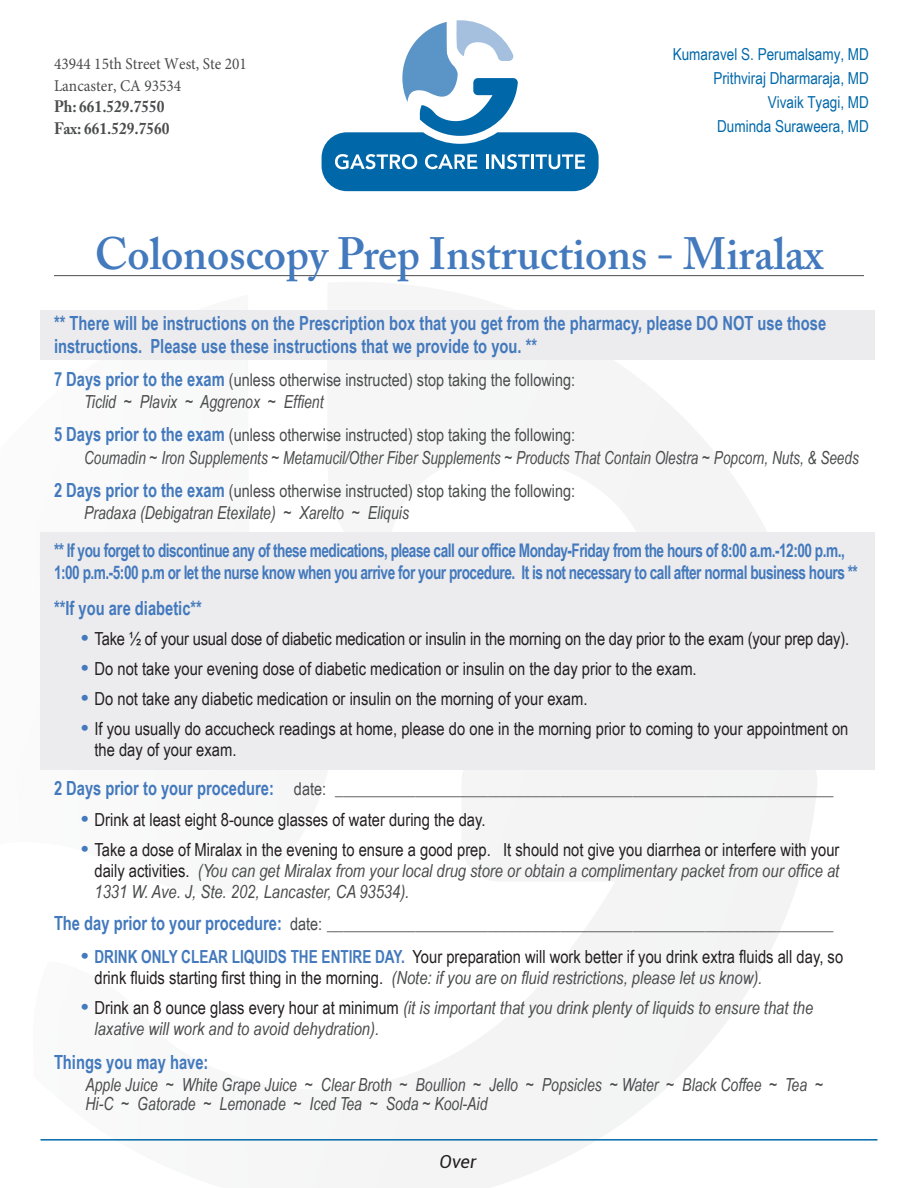
<style>
.page{position:relative;width:918px;height:1188px;background:#fff}
.page>*{position:absolute;margin:0;border:0;box-sizing:border-box;transform-origin:0 0}
.t1{font:600 45px "Adobe Caslon Pro";color:#4379bd}
.Content{font:700 19.5px/22.5px "Arial Narrow";color:#4379bd;scale:.92 1}
.Bullet_Header{font:700 19.5px "Arial Narrow";color:#4379bd;scale:.92 1}
.content_header{font:700 19.5px "Arial Narrow";color:#4379bd;scale:.92 1}
.Content-2{font:700 18.75px/22.5px "Arial Narrow";letter-spacing:-.03em;color:#4379bd;scale:.89 1}
.t2{font:18px/21px "Arial Narrow";color:#231f20}
.Content-3{font:italic 18px/21px "Arial Narrow";color:#4b4c4d;text-align:justify}
.Content-4{font:italic 18px/19.5px "Arial Narrow";color:#4b4c4d;scale:.95 1}
.Content-5{font:italic 18px "Arial Narrow";color:#4b4c4d;scale:.92 1}
.t3{font:italic 18px "Roboto";color:#231f20}
.Content-6{font:17.7px "Arial Narrow";color:#4b4c4d}
.t4{font:16.5px/24px "Arial Narrow";color:#0068a9;text-align:right}
.t5{font:16.5px/22.5px "Minion Pro";color:#4b4c4d;scale:.93 1}
.t6{font:700 16.5px/22.5px "Adobe Caslon Pro";color:#4b4c4d;scale:.93 1}
.s1{font-weight:700;font-size:19.5px;color:#4379bd}
.s2{font-family:"Arial";font-weight:700;font-size:21px;color:#4379bd}
.s3{font-family:"Arial";font-weight:700;font-style:normal;font-size:21px;color:#4379bd}
.s4{font-style:normal;color:#231f20}
.s5{font-weight:700;color:#4379bd}
.s6{font-style:italic;color:#4b4c4d}
</style>
<div class="page">
<svg style="left:619px;top:396px;width:148px;height:136px;fill:#f4f4f5"></svg>
<svg style="left:40px;top:769px;width:778px;height:419px"></svg>
<svg style="left:322px;top:20px;width:277px;height:171px"></svg>
<hr style="left:40px;top:1139px;width:838px;height:2px;background:#0068a9">
<div style="left:40px;top:532px;width:835px;height:237px;background:#ececee"></div>
<div style="left:40px;top:310px;width:835px;height:50px;background:#ececee"></div>
<hr style="left:54px;top:275px;width:810px;height:1px;background:#4b4c4d">
<p class="t5" style="left:54px;top:52px;width:209px">43944 15th Street West, Ste 201<br>Lancaster, CA 93534</p>
<p class="t6" style="left:54px;top:95px;width:126px">Ph: 661.529.7550<br>Fax: 661.529.7560</p>
<p class="t4" style="left:673px;top:42px;width:198px">Kumaravel S. Perumalsamy, MD<br>Prithviraj Dharmaraja, MD<br>Vivaik Tyagi, MD<br>Duminda Suraweera, MD</p>
<p class="t1" style="left:95px;top:227px;width:730px">Colonoscopy Prep Instructions - Miralax</p>
<p class="Content" style="left:54px;top:311px;width:841px">** There will be instructions on the Prescription box that you get from the pharmacy, please DO NOT use those instructions. Please use these instructions that we provide to you. **</p>
<p class="Content-6" style="left:54px;top:366px;width:523px"><span class="s1">7 Days prior to the exam</span> (unless otherwise instructed) stop taking the following:</p>
<p class="Content-4" style="left:84px;top:392px;width:254px">Ticlid ~ Plavix ~ Aggrenox ~ Effient</p>
<p class="Content-6" style="left:54px;top:422px;width:523px"><span class="s1">5 Days prior to the exam</span> (unless otherwise instructed) stop taking the following:</p>
<p class="Content-5" style="left:84px;top:445px;width:844px">Coumadin ~ Iron Supplements ~ Metamucil/Other Fiber Supplements ~ Products That Contain Olestra ~ Popcorn, Nuts, &amp; Seeds</p>
<p class="Content-6" style="left:54px;top:477px;width:523px"><span class="s1">2 Days prior to the exam</span> (unless otherwise instructed) stop taking the following:</p>
<p class="Content-4" style="left:84px;top:503px;width:344px">Pradaxa (Debigatran Etexilate) ~ Xarelto ~ Eliquis</p>
<p class="Content-2" style="left:54px;top:538px;width:905px">** If you forget to discontinue any of these medications, please call our office Monday-Friday from the hours of 8:00 a.m.-12:00 p.m.,<br>1:00 p.m.-5:00 p.m or let the nurse know when you arrive for your procedure. It is not necessary to call after normal business hours **</p>
<p class="Bullet_Header" style="left:54px;top:593px;width:162px">**If you are diabetic**</p>
<p class="t2" style="left:81px;top:628px;width:770px"><span class="s2">•</span> Take ½ of your usual dose of diabetic medication or insulin in the morning on the day prior to the exam (your prep day).</p>
<p class="t2" style="left:81px;top:657px;width:617px"><span class="s2">•</span> Do not take your evening dose of diabetic medication or insulin on the day prior to the exam.</p>
<p class="t2" style="left:81px;top:687px;width:508px"><span class="s2">•</span> Do not take any diabetic medication or insulin on the morning of your exam.</p>
<p class="t2" style="left:94px;top:717px;width:756px;text-indent:-14px"><span class="s2">•</span> If you usually do accucheck readings at home, please do one in the morning prior to coming to your appointment on the day of your exam.</p>
<p class="Content-6" style="left:54px;top:776px;width:781px"><span class="s1">2 Days prior to your procedure:</span> date: ______________________________________________________________</p>
<p class="t2" style="left:81px;top:809px;width:406px"><span class="s2">•</span> Drink at least eight 8-ounce glasses of water during the day.</p>
<p class="Content-3" style="left:94px;top:839px;width:747px;text-indent:-14px"><span class="s3">•</span> <span class="s4">Take a dose of Miralax in the evening to ensure a good prep. It should not give you diarrhea or interfere with your daily activities.</span> (You can get Miralax from your local drug store or obtain a complimentary packet from our office at 1331 W. Ave. J, Ste. 202, Lancaster, CA 93534).</p>
<p class="Content-6" style="left:54px;top:911px;width:781px"><span class="s1">The day prior to your procedure:</span> date: _______________________________________________________________</p>
<p class="t2" style="left:94px;top:946px;width:750px;text-indent:-13px"><span class="s2">•</span> <span class="s5">DRINK ONLY CLEAR LIQUIDS THE ENTIRE DAY.</span> Your preparation will work better if you drink extra fluids all day, so drink fluids starting first thing in the morning. <span class="s6">(Note: if you are on fluid restrictions, please let us know).</span></p>
<p class="Content-3" style="left:94px;top:997px;width:720px;text-indent:-14px"><span class="s3">•</span> <span class="s4">Drink an 8 ounce glass every hour at minimum</span> (it is important that you drink plenty of liquids to ensure that the laxative will work and to avoid dehydration).</p>
<p class="content_header" style="left:54px;top:1047px;width:169px">Things you may have:</p>
<p class="Content-4" style="left:85px;top:1074px;width:778px">Apple Juice ~ White Grape Juice ~ Clear Broth ~ Boullion ~ Jello ~ Popsicles ~ Water ~ Black Coffee ~ Tea ~<br>Hi-C ~ Gatorade ~ Lemonade ~ Iced Tea ~ Soda ~ Kool-Aid</p>
<p class="t3" style="left:439px;top:1149px;width:38px">Over</p>
</div>
